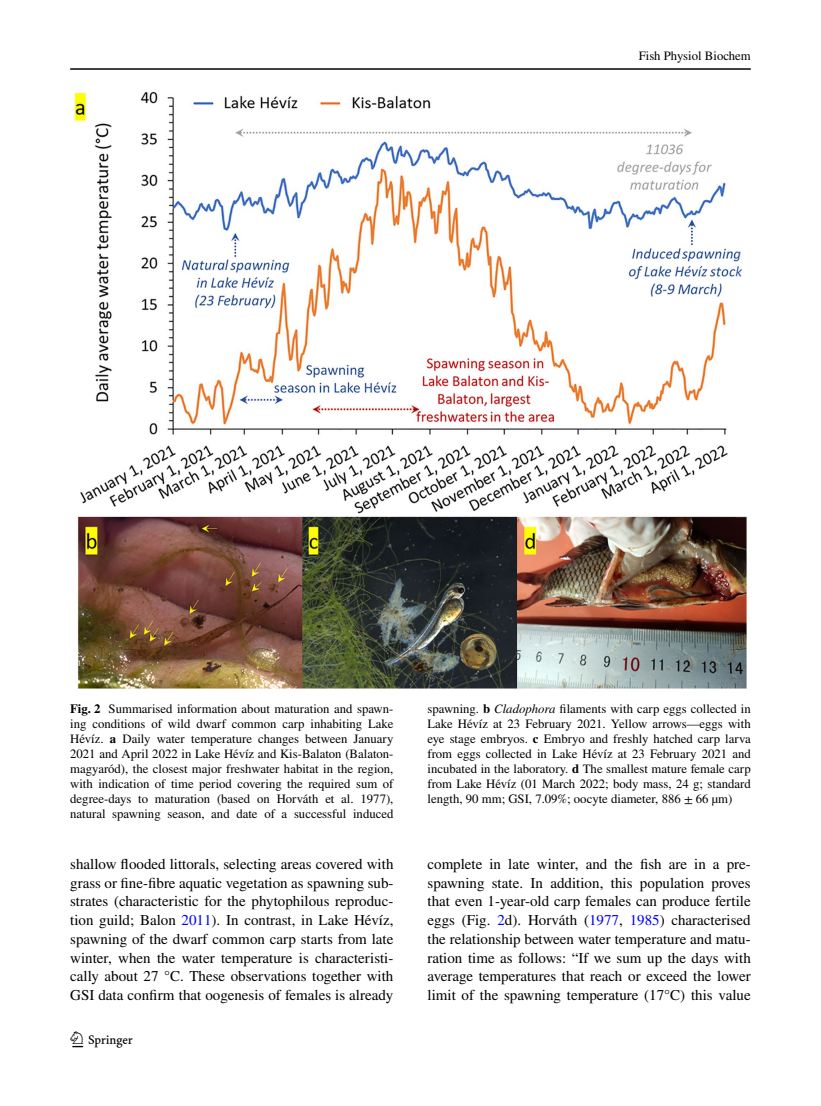
<style>
.page{position:relative;width:821px;height:1106px;background:#fff}
.page>*{position:absolute;margin:0;border:0;box-sizing:border-box;transform-origin:0 0}
.t1{font:22.5px "Springnew Regular 2";color:#000}
.t2{font:15px/18.8px "STIX";color:#000;text-align:justify}
.t3{font:12.75px/15px "STIX";color:#000;text-align:justify}
.s1{font-weight:700}
.s2{font-style:italic}
.s3{color:#00f}
</style>
<div class="page">
<hr style="left:70px;top:68px;width:680px;height:2px;background:#000">
<img style="left:74px;top:91px;width:673px;height:598px">
<p class="t3" style="left:639px;top:49px;width:113px">Fish Physiol Biochem</p>
<p class="t3" style="left:70px;top:702px;width:325px"><span class="s1">Fig. 2</span> Summarised information about maturation and spawn&shy;ing conditions of wild dwarf common carp inhabiting Lake Hévíz. <span class="s1">a</span> Daily water temperature changes between January 2021 and April 2022 in Lake Hévíz and Kis-Balaton (Balaton&shy;magyaród), the closest major freshwater habitat in the region, with indication of time period covering the required sum of degree-days to maturation (based on Horváth et al. 1977), natural spawning season, and date of a successful induced</p>
<p class="t3" style="left:427px;top:702px;width:325px">spawning. <span class="s1">b</span> <span class="s2">Cladophora</span> filaments with carp eggs collected in Lake Hévíz at 23 February 2021. Yellow arrows—eggs with eye stage embryos. <span class="s1">c</span> Embryo and freshly hatched carp larva from eggs collected in Lake Hévíz at 23 February 2021 and incubated in the laboratory. <span class="s1">d</span> The smallest mature female carp from Lake Hévíz (01 March 2022; body mass, 24 g; standard length, 90 mm; GSI, 7.09%; oocyte diameter, 886 ± 66 µm)</p>
<p class="t2" style="left:70px;top:855px;width:325px">shallow flooded littorals, selecting areas covered with grass or fine-fibre aquatic vegetation as spawning sub&shy;strates (characteristic for the phytophilous reproduc&shy;tion guild; Balon <span class="s3">2011</span>). In contrast, in Lake Hévíz, spawning of the dwarf common carp starts from late winter, when the water temperature is characteristi&shy;cally about 27 °C. These observations together with GSI data confirm that oogenesis of females is already</p>
<p class="t2" style="left:427px;top:855px;width:325px">complete in late winter, and the fish are in a pre&shy;spawning state. In addition, this population proves that even 1-year-old carp females can produce fertile eggs (Fig. <span class="s3">2</span>d). Horváth (<span class="s3">1977</span>, <span class="s3">1985</span>) characterised the relationship between water temperature and matu&shy;ration time as follows: “If we sum up the days with average temperatures that reach or exceed the lower limit of the spawning temperature (17°C) this value</p>
<h1 class="t1" style="left:72px;top:1031px;width:62px">1 3</h1>
</div>
